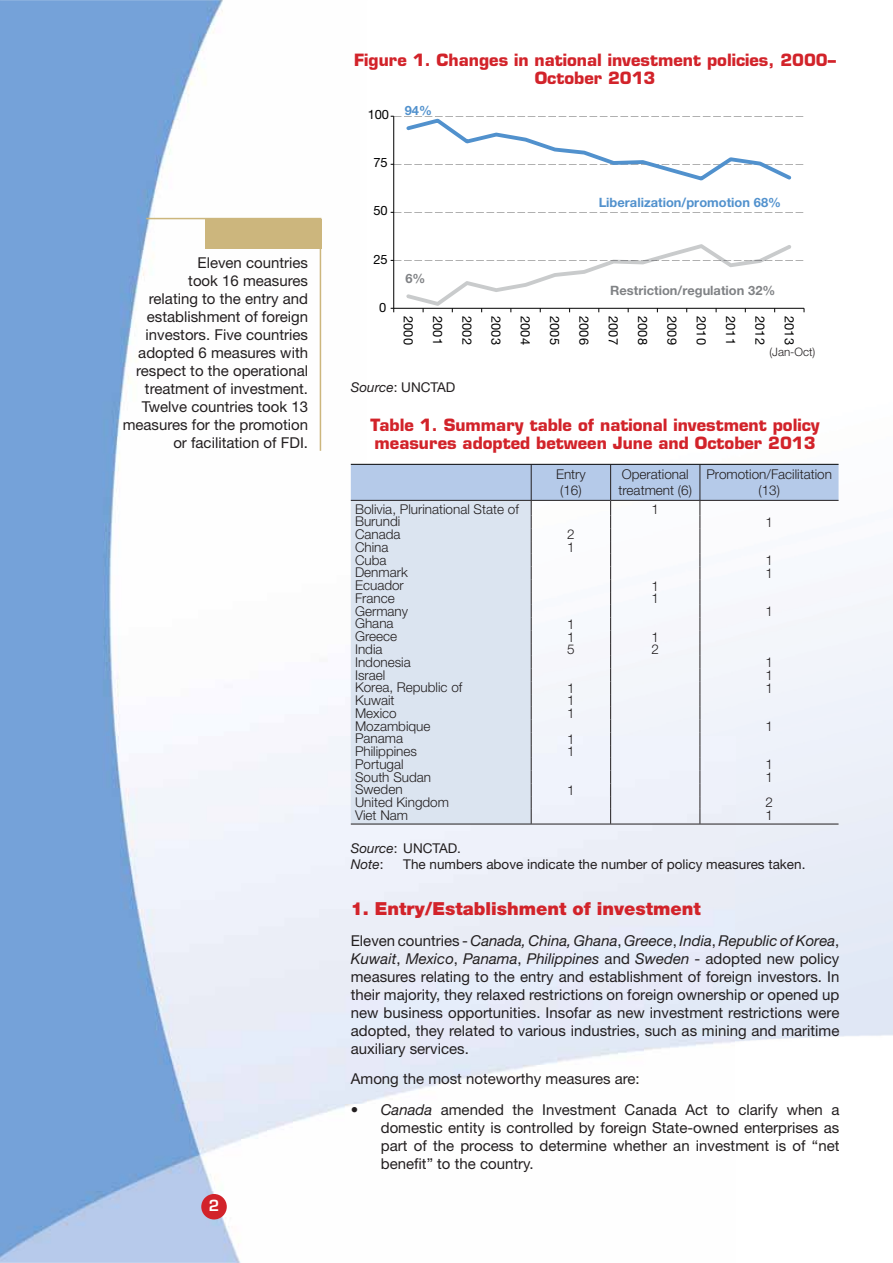
<style>
.page{position:relative;width:893px;height:1263px;background:#fff}
.page>*{position:absolute;margin:0;border:0;box-sizing:border-box;transform-origin:0 0}
.t1{font:900 18px "Helvetica Neue LT Std";color:#d2232a}
.t2{font:700 16.5px/18px "Eurostile LT Std";color:#d2232a;text-align:center}
.t3{font:15px/18px "Helvetica Neue LT Std";color:#231f20;text-align:justify}
.t4{font:600 15px "Eurostile LT Std";color:#fff}
.t5{font:300 13.5px/16.2px "Helvetica Neue LT Std";color:#231f20;text-align:center}
.t6{font:13.5px "Helvetica Neue LT Std";color:#231f20}
.t7{font:italic 13.5px/16.2px "Helvetica Neue LT Std";color:#231f20}
.t8{font:12.9px "Helvetica Neue LT Std";color:#000}
.t9{font:700 12.9px "Helvetica Neue LT Std";color:#5191cd}
.t10{font:700 12.9px "Helvetica Neue LT Std";color:#808285}
.t11{font:300 11.55px "Helvetica Neue LT Std";color:#231f20}
.s1{font-style:italic}
.s2{font-style:normal}
</style>
<div class="page">
<img style="left:0;top:0;width:893px;height:1263px">
<div style="left:201px;top:1194px;width:26px;height:25px;background:#d2232a;border-radius:50%"></div>
<svg style="left:394px;top:116px;width:409px;height:145px"></svg>
<hr style="left:393px;top:116px;width:1px;height:192px;background:#000">
<hr style="left:394px;top:308px;width:410px;height:1px;background:#000">
<svg style="left:391px;top:308px;width:3px;height:4px"></svg>
<svg style="left:404px;top:116px;width:390px;height:67px"></svg>
<img style="left:406px;top:244px;width:385px;height:62px">
<svg style="left:610px;top:260px;width:156px;height:1px"></svg>
<svg style="left:351px;top:464px;width:487px;height:360px"></svg>
<hr style="left:351px;top:824px;width:487px;height:1px;background:#231f20">
<hr style="left:146px;top:218px;width:175px;height:1px;background:#ccb67d">
<div style="left:205px;top:219px;width:116px;height:29px;background:#ccb67d"></div>
<hr style="left:320px;top:222px;width:1px;height:229px;background:#ccb67d">
<svg style="left:352px;top:1107px;width:10px;height:9px"></svg>
<p class="t3" style="left:123px;top:255px;width:187px;text-align:right">Eleven countries<br>took 16 measures<br>relating to the entry and establishment of foreign investors. Five countries adopted 6 measures with respect to the operational treatment of investment.<br>Twelve countries took 13 measures for the promotion or facilitation of FDI.</p>
<p class="t4" style="left:209px;top:1197px;width:12px">2</p>
<p class="t2" style="left:354px;top:53px;width:483px">Figure 1. Changes in national investment policies, 2000–<br>October 2013</p>
<p class="t8" style="left:368px;top:110px;width:23px">100</p>
<p class="t9" style="left:405px;top:103px;width:29px">94%</p>
<p class="t8" style="left:373px;top:158px;width:16px">75</p>
<p class="t8" style="left:373px;top:206px;width:16px">50</p>
<p class="t8" style="left:373px;top:254px;width:16px">25</p>
<p class="t8" style="left:379px;top:302px;width:9px">0</p>
<p class="t10" style="left:405px;top:271px;width:22px">6%</p>
<p class="t9" style="left:599px;top:195px;width:184px">Liberalization/promotion 68%</p>
<p class="t10" style="left:610px;top:283px;width:167px">Restriction/regulation 32%</p>
<p class="t8" style="left:413px;top:316px;width:30px;rotate:90deg">2000</p>
<p class="t8" style="left:442px;top:316px;width:30px;rotate:90deg">2001</p>
<p class="t8" style="left:471px;top:316px;width:30px;rotate:90deg">2002</p>
<p class="t8" style="left:501px;top:316px;width:30px;rotate:90deg">2003</p>
<p class="t8" style="left:530px;top:316px;width:30px;rotate:90deg">2004</p>
<p class="t8" style="left:559px;top:316px;width:30px;rotate:90deg">2005</p>
<p class="t8" style="left:589px;top:316px;width:30px;rotate:90deg">2006</p>
<p class="t8" style="left:618px;top:316px;width:30px;rotate:90deg">2007</p>
<p class="t8" style="left:647px;top:316px;width:30px;rotate:90deg">2008</p>
<p class="t8" style="left:677px;top:316px;width:30px;rotate:90deg">2009</p>
<p class="t8" style="left:706px;top:316px;width:30px;rotate:90deg">2010</p>
<p class="t8" style="left:735px;top:316px;width:30px;rotate:90deg">2011</p>
<p class="t8" style="left:764px;top:316px;width:30px;rotate:90deg">2012</p>
<p class="t8" style="left:794px;top:316px;width:30px;rotate:90deg">2013</p>
<p class="t11" style="left:769px;top:348px;width:47px">(Jan-Oct)</p>
<p class="t6" style="left:351px;top:382px;width:106px"><span class="s1">Source</span>: UNCTAD</p>
<p class="t2" style="left:371px;top:418px;width:451px;text-align:left">Table 1. Summary table of national investment policy measures adopted between June and October 2013</p>
<p class="t5" style="left:556px;top:467px;width:31px">Entry (16)</p>
<p class="t5" style="left:619px;top:467px;width:75px;text-align:left">Operational treatment (6)</p>
<p class="t5" style="left:706px;top:467px;width:127px">Promotion/Facilitation (13)</p>
<p class="t5" style="left:355px;top:503px;width:165px">Bolivia, Plurinational State of</p>
<p class="t5" style="left:651px;top:503px;width:9px">1</p>
<p class="t5" style="left:355px;top:515px;width:47px">Burundi</p>
<p class="t5" style="left:765px;top:515px;width:9px">1</p>
<p class="t5" style="left:355px;top:527px;width:47px">Canada</p>
<p class="t5" style="left:567px;top:528px;width:9px">2</p>
<p class="t5" style="left:355px;top:540px;width:35px">China</p>
<p class="t5" style="left:567px;top:541px;width:9px">1</p>
<p class="t5" style="left:355px;top:553px;width:33px">Cuba</p>
<p class="t5" style="left:765px;top:553px;width:9px">1</p>
<p class="t5" style="left:355px;top:566px;width:54px">Denmark</p>
<p class="t5" style="left:765px;top:566px;width:9px">1</p>
<p class="t5" style="left:355px;top:578px;width:50px">Ecuador</p>
<p class="t5" style="left:651px;top:579px;width:9px">1</p>
<p class="t5" style="left:355px;top:591px;width:41px">France</p>
<p class="t5" style="left:651px;top:592px;width:9px">1</p>
<p class="t5" style="left:355px;top:604px;width:55px">Germany</p>
<p class="t5" style="left:765px;top:604px;width:9px">1</p>
<p class="t5" style="left:355px;top:617px;width:40px">Ghana</p>
<p class="t5" style="left:567px;top:617px;width:9px">1</p>
<p class="t5" style="left:355px;top:630px;width:44px">Greece</p>
<p class="t5" style="left:567px;top:630px;width:9px">1</p>
<p class="t5" style="left:651px;top:630px;width:9px">1</p>
<p class="t5" style="left:355px;top:642px;width:29px">India</p>
<p class="t5" style="left:567px;top:643px;width:9px">5</p>
<p class="t5" style="left:651px;top:643px;width:9px">2</p>
<p class="t5" style="left:355px;top:655px;width:57px">Indonesia</p>
<p class="t5" style="left:765px;top:655px;width:9px">1</p>
<p class="t5" style="left:355px;top:668px;width:32px">Israel</p>
<p class="t5" style="left:765px;top:668px;width:9px">1</p>
<p class="t5" style="left:355px;top:681px;width:109px">Korea, Republic of</p>
<p class="t5" style="left:567px;top:681px;width:9px">1</p>
<p class="t5" style="left:765px;top:681px;width:9px">1</p>
<p class="t5" style="left:355px;top:693px;width:41px">Kuwait</p>
<p class="t5" style="left:567px;top:694px;width:9px">1</p>
<p class="t5" style="left:355px;top:706px;width:43px">Mexico</p>
<p class="t5" style="left:567px;top:706px;width:9px">1</p>
<p class="t5" style="left:355px;top:719px;width:77px">Mozambique</p>
<p class="t5" style="left:765px;top:719px;width:9px">1</p>
<p class="t5" style="left:355px;top:732px;width:50px">Panama</p>
<p class="t5" style="left:567px;top:732px;width:9px">1</p>
<p class="t5" style="left:355px;top:744px;width:63px">Philippines</p>
<p class="t5" style="left:567px;top:745px;width:9px">1</p>
<p class="t5" style="left:355px;top:757px;width:50px">Portugal</p>
<p class="t5" style="left:765px;top:757px;width:9px">1</p>
<p class="t5" style="left:355px;top:770px;width:78px">South Sudan</p>
<p class="t5" style="left:765px;top:770px;width:9px">1</p>
<p class="t5" style="left:355px;top:783px;width:49px">Sweden</p>
<p class="t5" style="left:567px;top:783px;width:9px">1</p>
<p class="t5" style="left:355px;top:795px;width:95px">United Kingdom</p>
<p class="t5" style="left:765px;top:796px;width:9px">2</p>
<p class="t5" style="left:355px;top:808px;width:55px">Viet Nam</p>
<p class="t5" style="left:765px;top:808px;width:9px">1</p>
<p class="t7" style="left:351px;top:841px;width:112px">Source<span class="s2">: UNCTAD.<br></span>Note<span class="s2">:</span></p>
<p class="t6" style="left:403px;top:859px;width:404px">The numbers above indicate the number of policy measures taken.</p>
<p class="t1" style="left:351px;top:898px;width:351px">1. Entry/Establishment of investment</p>
<p class="t3" style="left:351px;top:932px;width:490px">Eleven countries - <span class="s1">Canada, China, Ghana</span>, <span class="s1">Greece</span>, <span class="s1">India</span>, <span class="s1">Republic of Korea</span>, <span class="s1">Kuwait</span>, <span class="s1">Mexico</span>, <span class="s1">Panama</span>, <span class="s1">Philippines</span> and <span class="s1">Sweden</span> - adopted new policy measures relating to the entry and establishment of foreign investors. In their majority, they relaxed restrictions on foreign ownership or opened up new business opportunities. Insofar as new investment restrictions were adopted, they related to various industries, such as mining and maritime auxiliary services.</p>
<p class="t3" style="left:381px;top:1065px;width:460px;line-height:30.8px;text-indent:-30px">Among the most noteworthy measures are:<br><span class="s1">Canada</span> amended the Investment Canada Act to clarify when a</p>
<p class="t3" style="left:381px;top:1120px;width:460px">domestic entity is controlled by foreign State-owned enterprises as part of the process to determine whether an investment is of “net benefit” to the country.</p>
</div>
